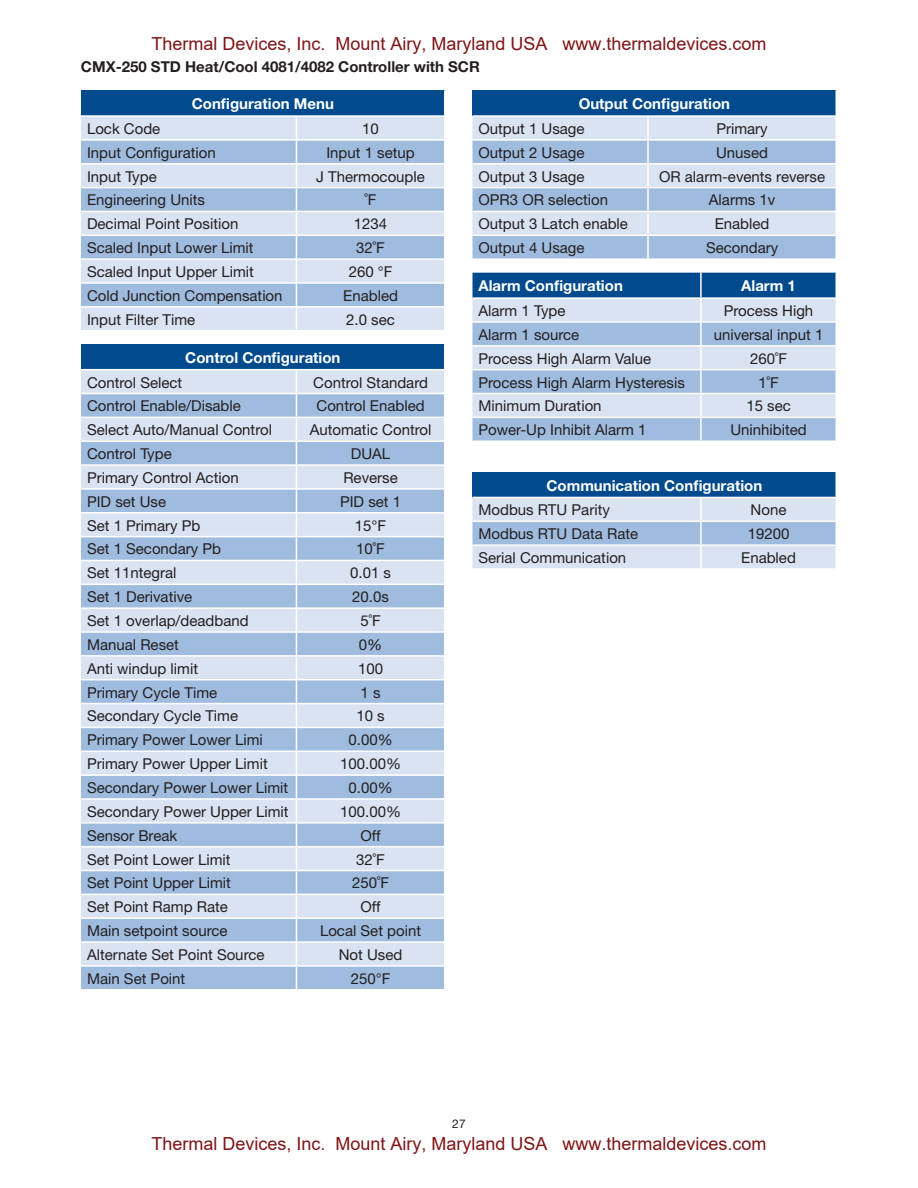
<style>
.page{position:relative;width:918px;height:1188px;background:#fff}
.page>*{position:absolute;margin:0;border:0;box-sizing:border-box;transform-origin:0 0}
.t1{font:18px "Arial";color:#7e1416}
.t2{font:15px "Helvetica Neue";color:#231f20}
.t3{font:700 15px "Helvetica Neue";color:#fff}
.t4{font:700 15px "Helvetica Neue";color:#231f20}
.t5{font:12px "Helvetica Neue";color:#231f20}
</style>
<div class="page">
<div style="left:81px;top:91px;width:364px;height:25px;background:#004a8d"></div>
<div style="left:81px;top:117px;width:363px;height:213px;background:#d9e3f2"></div>
<svg style="left:81px;top:141px;width:363px;height:165px;background:#b8cde7"></svg>
<hr style="left:444px;top:91px;width:2px;height:24px;background:#fff">
<hr style="left:81px;top:115px;width:365px;height:2px;background:#fff">
<hr style="left:81px;top:139px;width:365px;height:2px;background:#fff">
<hr style="left:81px;top:163px;width:365px;height:2px;background:#fff">
<hr style="left:81px;top:187px;width:365px;height:1px;background:#fff">
<hr style="left:81px;top:211px;width:365px;height:1px;background:#fff">
<hr style="left:81px;top:235px;width:365px;height:1px;background:#fff">
<hr style="left:81px;top:258px;width:365px;height:2px;background:#fff">
<hr style="left:81px;top:282px;width:365px;height:2px;background:#fff">
<hr style="left:81px;top:306px;width:365px;height:2px;background:#fff">
<svg style="left:296px;top:117px;width:1px;height:213px"></svg>
<div style="left:81px;top:344px;width:364px;height:26px;background:#004a8d"></div>
<div style="left:81px;top:370px;width:363px;height:23px;background:#d9e3f2"></div>
<svg style="left:81px;top:394px;width:363px;height:595px;background:#bbcfe8"></svg>
<hr style="left:444px;top:344px;width:2px;height:25px;background:#fff">
<hr style="left:81px;top:369px;width:365px;height:1px;background:#fff">
<hr style="left:81px;top:417px;width:365px;height:1px;background:#fff">
<hr style="left:81px;top:440px;width:365px;height:2px;background:#fff">
<hr style="left:81px;top:464px;width:365px;height:2px;background:#fff">
<hr style="left:81px;top:488px;width:365px;height:2px;background:#fff">
<hr style="left:81px;top:512px;width:365px;height:2px;background:#fff">
<hr style="left:81px;top:536px;width:365px;height:1px;background:#fff">
<hr style="left:81px;top:560px;width:365px;height:1px;background:#fff">
<hr style="left:81px;top:584px;width:365px;height:1px;background:#fff">
<hr style="left:81px;top:607px;width:365px;height:2px;background:#fff">
<hr style="left:81px;top:631px;width:365px;height:2px;background:#fff">
<hr style="left:81px;top:655px;width:365px;height:2px;background:#fff">
<hr style="left:81px;top:679px;width:365px;height:1px;background:#fff">
<hr style="left:81px;top:703px;width:365px;height:1px;background:#fff">
<hr style="left:81px;top:727px;width:365px;height:1px;background:#fff">
<hr style="left:81px;top:751px;width:365px;height:1px;background:#fff">
<hr style="left:81px;top:774px;width:365px;height:2px;background:#fff">
<hr style="left:81px;top:798px;width:365px;height:2px;background:#fff">
<hr style="left:81px;top:822px;width:365px;height:2px;background:#fff">
<hr style="left:81px;top:846px;width:365px;height:1px;background:#fff">
<hr style="left:81px;top:870px;width:365px;height:1px;background:#fff">
<hr style="left:81px;top:894px;width:365px;height:1px;background:#fff">
<hr style="left:81px;top:917px;width:365px;height:2px;background:#fff">
<hr style="left:81px;top:941px;width:365px;height:2px;background:#fff">
<hr style="left:81px;top:965px;width:365px;height:2px;background:#fff">
<svg style="left:296px;top:370px;width:1px;height:619px"></svg>
<svg style="left:473px;top:91px;width:363px;height:167px;background:#a4bedc"></svg>
<svg style="left:473px;top:273px;width:364px;height:167px;background:#a4bfdc"></svg>
<svg style="left:473px;top:472px;width:363px;height:96px;background:#95b4d4"></svg>
<p class="t1" style="left:151px;top:34px;width:617px">Thermal Devices, Inc. Mount Airy, Maryland USA www.thermaldevices.com</p>
<p class="t4" style="left:81px;top:62px;width:400px">CMX-250 STD Heat/Cool 4081/4082 Controller with SCR</p>
<p class="t3" style="left:192px;top:98px;width:144px">Configuration Menu</p>
<p class="t2" style="left:87px;top:123px;width:75px">Lock Code</p>
<p class="t2" style="left:362px;top:123px;width:18px">10</p>
<p class="t2" style="left:87px;top:147px;width:130px">Input Configuration</p>
<p class="t2" style="left:326px;top:147px;width:90px">Input 1 setup</p>
<p class="t2" style="left:87px;top:171px;width:71px">Input Type</p>
<p class="t2" style="left:316px;top:171px;width:110px">J Thermocouple</p>
<p class="t2" style="left:87px;top:195px;width:120px">Engineering Units</p>
<p class="t2" style="left:365px;top:195px;width:13px">˚F</p>
<p class="t2" style="left:87px;top:219px;width:153px">Decimal Point Position</p>
<p class="t2" style="left:354px;top:219px;width:35px">1234</p>
<p class="t2" style="left:87px;top:242px;width:168px">Scaled Input Lower Limit</p>
<p class="t2" style="left:356px;top:242px;width:30px">32˚F</p>
<p class="t2" style="left:87px;top:266px;width:168px">Scaled Input Upper Limit</p>
<p class="t2" style="left:349px;top:266px;width:45px">260 °F</p>
<p class="t2" style="left:87px;top:290px;width:197px">Cold Junction Compensation</p>
<p class="t2" style="left:343px;top:290px;width:56px">Enabled</p>
<p class="t2" style="left:87px;top:314px;width:110px">Input Filter Time</p>
<p class="t2" style="left:346px;top:314px;width:50px">2.0 sec</p>
<p class="t3" style="left:185px;top:352px;width:157px">Control Configuration</p>
<p class="t2" style="left:87px;top:377px;width:97px">Control Select</p>
<p class="t2" style="left:313px;top:377px;width:116px">Control Standard</p>
<p class="t2" style="left:87px;top:401px;width:155px">Control Enable/Disable</p>
<p class="t2" style="left:317px;top:401px;width:110px">Control Enabled</p>
<p class="t2" style="left:87px;top:425px;width:187px">Select Auto/Manual Control</p>
<p class="t2" style="left:310px;top:425px;width:123px">Automatic Control</p>
<p class="t2" style="left:87px;top:448px;width:86px">Control Type</p>
<p class="t2" style="left:351px;top:448px;width:41px">DUAL</p>
<p class="t2" style="left:87px;top:472px;width:153px">Primary Control Action</p>
<p class="t2" style="left:343px;top:472px;width:56px">Reverse</p>
<p class="t2" style="left:87px;top:496px;width:81px">PID set Use</p>
<p class="t2" style="left:340px;top:496px;width:63px">PID set 1</p>
<p class="t2" style="left:87px;top:520px;width:115px">Set 1 Primary Pb</p>
<p class="t2" style="left:355px;top:520px;width:33px">15°F</p>
<p class="t2" style="left:87px;top:544px;width:136px">Set 1 Secondary Pb</p>
<p class="t2" style="left:356px;top:544px;width:30px">10˚F</p>
<p class="t2" style="left:87px;top:568px;width:91px">Set 11ntegral</p>
<p class="t2" style="left:350px;top:568px;width:42px">0.01 s</p>
<p class="t2" style="left:87px;top:591px;width:107px">Set 1 Derivative</p>
<p class="t2" style="left:352px;top:591px;width:38px">20.0s</p>
<p class="t2" style="left:87px;top:615px;width:163px">Set 1 overlap/deadband</p>
<p class="t2" style="left:360px;top:615px;width:22px">5˚F</p>
<p class="t2" style="left:87px;top:639px;width:93px">Manual Reset</p>
<p class="t2" style="left:359px;top:639px;width:25px">0%</p>
<p class="t2" style="left:87px;top:663px;width:113px">Anti windup limit</p>
<p class="t2" style="left:358px;top:663px;width:27px">100</p>
<p class="t2" style="left:87px;top:687px;width:132px">Primary Cycle Time</p>
<p class="t2" style="left:361px;top:687px;width:22px">1 s</p>
<p class="t2" style="left:87px;top:711px;width:153px">Secondary Cycle Time</p>
<p class="t2" style="left:356px;top:711px;width:30px">10 s</p>
<p class="t2" style="left:87px;top:735px;width:177px">Primary Power Lower Limi</p>
<p class="t2" style="left:349px;top:735px;width:46px">0.00%</p>
<p class="t2" style="left:87px;top:758px;width:182px">Primary Power Upper Limit</p>
<p class="t2" style="left:340px;top:758px;width:62px">100.00%</p>
<p class="t2" style="left:87px;top:782px;width:203px">Secondary Power Lower Limit</p>
<p class="t2" style="left:349px;top:782px;width:46px">0.00%</p>
<p class="t2" style="left:87px;top:806px;width:203px">Secondary Power Upper Limit</p>
<p class="t2" style="left:340px;top:806px;width:62px">100.00%</p>
<p class="t2" style="left:87px;top:830px;width:92px">Sensor Break</p>
<p class="t2" style="left:361px;top:830px;width:22px">Off</p>
<p class="t2" style="left:87px;top:854px;width:145px">Set Point Lower Limit</p>
<p class="t2" style="left:356px;top:854px;width:30px">32˚F</p>
<p class="t2" style="left:87px;top:878px;width:145px">Set Point Upper Limit</p>
<p class="t2" style="left:352px;top:878px;width:38px">250˚F</p>
<p class="t2" style="left:87px;top:902px;width:142px">Set Point Ramp Rate</p>
<p class="t2" style="left:361px;top:902px;width:22px">Off</p>
<p class="t2" style="left:87px;top:925px;width:142px">Main setpoint source</p>
<p class="t2" style="left:320px;top:925px;width:103px">Local Set point</p>
<p class="t2" style="left:87px;top:949px;width:179px">Alternate Set Point Source</p>
<p class="t2" style="left:339px;top:949px;width:65px">Not Used</p>
<p class="t2" style="left:87px;top:973px;width:100px">Main Set Point</p>
<p class="t2" style="left:351px;top:973px;width:41px">250°F</p>
<p class="t3" style="left:579px;top:98px;width:153px">Output Configuration</p>
<p class="t2" style="left:479px;top:123px;width:108px">Output 1 Usage</p>
<p class="t2" style="left:716px;top:123px;width:53px">Primary</p>
<p class="t2" style="left:479px;top:147px;width:108px">Output 2 Usage</p>
<p class="t2" style="left:716px;top:147px;width:53px">Unused</p>
<p class="t2" style="left:479px;top:171px;width:108px">Output 3 Usage</p>
<p class="t2" style="left:659px;top:171px;width:168px">OR alarm-events reverse</p>
<p class="t2" style="left:479px;top:195px;width:131px">OPR3 OR selection</p>
<p class="t2" style="left:709px;top:195px;width:68px">Alarms 1v</p>
<p class="t2" style="left:479px;top:219px;width:151px">Output 3 Latch enable</p>
<p class="t2" style="left:715px;top:219px;width:56px">Enabled</p>
<p class="t2" style="left:479px;top:242px;width:108px">Output 4 Usage</p>
<p class="t2" style="left:706px;top:242px;width:74px">Secondary</p>
<p class="t3" style="left:479px;top:281px;width:146px">Alarm Configuration</p>
<p class="t3" style="left:741px;top:281px;width:56px">Alarm 1</p>
<p class="t2" style="left:479px;top:305px;width:88px">Alarm 1 Type</p>
<p class="t2" style="left:724px;top:305px;width:91px">Process High</p>
<p class="t2" style="left:479px;top:329px;width:102px">Alarm 1 source</p>
<p class="t2" style="left:714px;top:329px;width:111px">universal input 1</p>
<p class="t2" style="left:479px;top:353px;width:174px">Process High Alarm Value</p>
<p class="t2" style="left:750px;top:353px;width:38px">260˚F</p>
<p class="t2" style="left:479px;top:377px;width:208px">Process High Alarm Hysteresis</p>
<p class="t2" style="left:758px;top:377px;width:22px">1˚F</p>
<p class="t2" style="left:479px;top:401px;width:125px">Minimum Duration</p>
<p class="t2" style="left:746px;top:401px;width:46px">15 sec</p>
<p class="t2" style="left:479px;top:425px;width:170px">Power-Up Inhibit Alarm 1</p>
<p class="t2" style="left:730px;top:425px;width:78px">Uninhibited</p>
<p class="t3" style="left:546px;top:480px;width:217px">Communication Configuration</p>
<p class="t2" style="left:478px;top:505px;width:133px">Modbus RTU Parity</p>
<p class="t2" style="left:751px;top:505px;width:37px">None</p>
<p class="t2" style="left:478px;top:528px;width:161px">Modbus RTU Data Rate</p>
<p class="t2" style="left:748px;top:528px;width:43px">19200</p>
<p class="t2" style="left:478px;top:552px;width:149px">Serial Communication</p>
<p class="t2" style="left:741px;top:552px;width:56px">Enabled</p>
<p class="t5" style="left:452px;top:1120px;width:15px">27</p>
<p class="t1" style="left:151px;top:1134px;width:617px">Thermal Devices, Inc. Mount Airy, Maryland USA www.thermaldevices.com</p>
</div>
